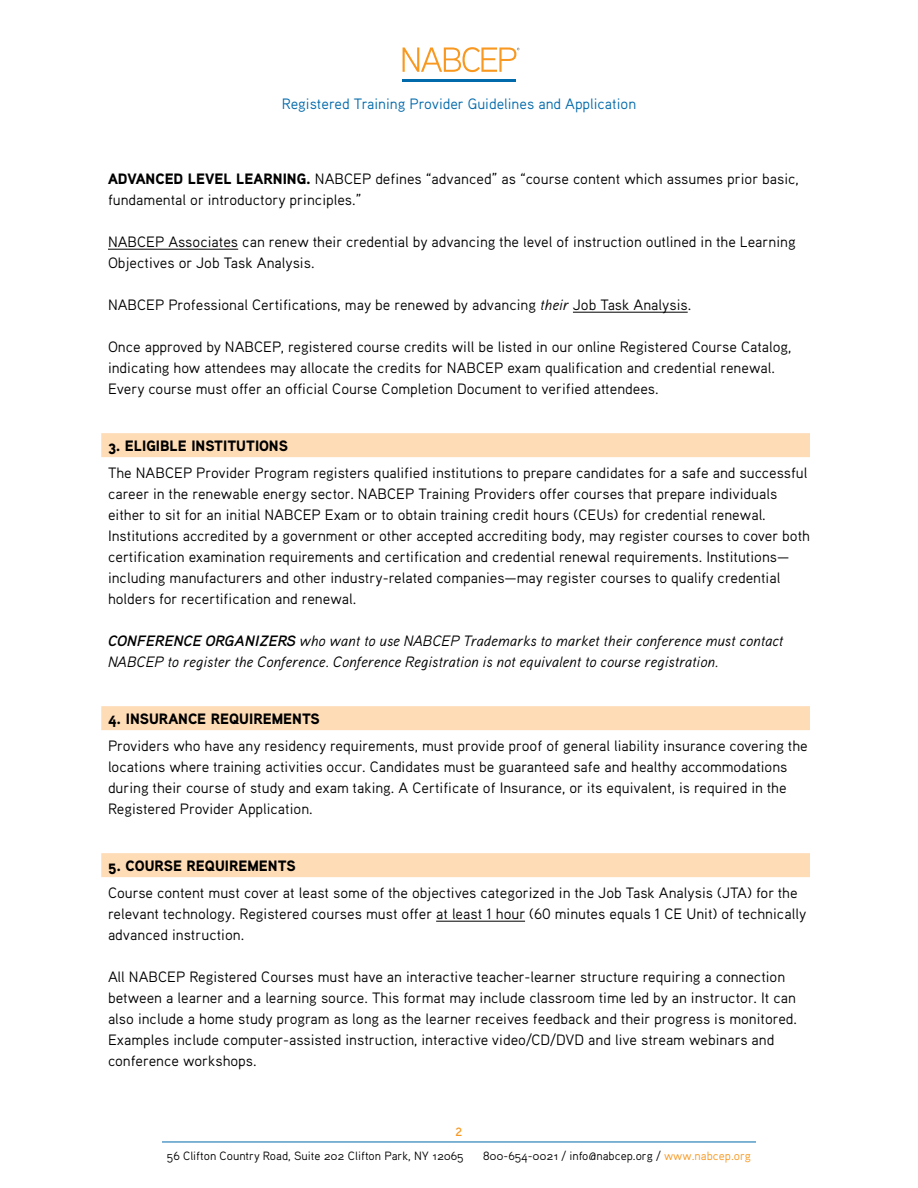
<style>
.page{position:relative;width:918px;height:1188px;background:#fff}
.page>*{position:absolute;margin:0;border:0;box-sizing:border-box;transform-origin:0 0}
.t1{font:15px/21px "Aaux Pro";color:#000}
.t2{font:italic 15px/21px "Aaux Pro";color:#000}
.t3{font:15px "Aaux Pro Black OSF";color:#000}
.t4{font:15px "Aaux Pro";color:#0069aa}
.t5{font:12px "Aaux Pro Regular OSF";color:#000}
.t6{font:700 12px "Aaux Pro";color:#f89820}
.s1{font-family:"Aaux Pro Black OSF"}
.s2{font-style:italic}
.s3{font-family:"Aaux Pro Bold Italic OSF";font-style:normal}
.s4{color:#f89820}
</style>
<div class="page">
<svg style="left:403px;top:47px;width:116px;height:25px"></svg>
<hr style="left:403px;top:79px;width:113px;height:3px;background:#016aab">
<hr style="left:162px;top:1142px;width:594px;height:1px;background:#0069aa">
<hr style="left:108px;top:249px;width:130px;height:1px;background:#000">
<hr style="left:573px;top:312px;width:115px;height:1px;background:#000">
<div style="left:101px;top:433px;width:709px;height:24px;background:#fedcb6"></div>
<div style="left:101px;top:706px;width:709px;height:24px;background:#fedcb6"></div>
<div style="left:101px;top:853px;width:709px;height:24px;background:#fedcb6"></div>
<hr style="left:436px;top:921px;width:89px;height:1px;background:#000">
<p class="t4" style="left:282px;top:95px;width:356px">Registered Training Provider Guidelines and Application</p>
<p class="t1" style="left:108px;top:168px;width:692px"><span class="s1">ADVANCED LEVEL LEARNING.</span> NABCEP defines “advanced” as “course content which assumes prior basic, fundamental or introductory principles.”</p>
<p class="t1" style="left:108px;top:231px;width:689px">NABCEP Associates can renew their credential by advancing the level of instruction outlined in the Learning<br>Objectives or Job Task Analysis.</p>
<p class="t1" style="left:108px;top:294px;width:585px">NABCEP Professional Certifications, may be renewed by advancing <span class="s2">their</span> Job Task Analysis.</p>
<p class="t1" style="left:108px;top:336px;width:685px">Once approved by NABCEP, registered course credits will be listed in our online Registered Course Catalog, indicating how attendees may allocate the credits for NABCEP exam qualification and credential renewal.<br>Every course must offer an official Course Completion Document to verified attendees.</p>
<p class="t3" style="left:108px;top:436px;width:181px">3. ELIGIBLE INSTITUTIONS</p>
<p class="t1" style="left:108px;top:462px;width:704px">The NABCEP Provider Program registers qualified institutions to prepare candidates for a safe and successful career in the renewable energy sector. NABCEP Training Providers offer courses that prepare individuals either to sit for an initial NABCEP Exam or to obtain training credit hours (CEUs) for credential renewal.<br>Institutions accredited by a government or other accepted accrediting body, may register courses to cover both certification examination requirements and certification and credential renewal requirements. Institutions— including manufacturers and other industry-related companies—may register courses to qualify credential holders for recertification and renewal.</p>
<p class="t2" style="left:108px;top:630px;width:677px"><span class="s3">CONFERENCE ORGANIZERS</span> who want to use NABCEP Trademarks to market their conference must contact<br>NABCEP to register the Conference. Conference Registration is not equivalent to course registration.</p>
<p class="t3" style="left:108px;top:709px;width:213px">4. INSURANCE REQUIREMENTS</p>
<p class="t1" style="left:108px;top:735px;width:701px">Providers who have any residency requirements, must provide proof of general liability insurance covering the locations where training activities occur. Candidates must be guaranteed safe and healthy accommodations during their course of study and exam taking. A Certificate of Insurance, or its equivalent, is required in the Registered Provider Application.</p>
<p class="t3" style="left:108px;top:856px;width:189px">5. COURSE REQUIREMENTS</p>
<p class="t1" style="left:108px;top:882px;width:700px">Course content must cover at least some of the objectives categorized in the Job Task Analysis (JTA) for the relevant technology. Registered courses must offer at least 1 hour (60 minutes equals 1 CE Unit) of technically advanced instruction.</p>
<p class="t1" style="left:108px;top:966px;width:691px">All NABCEP Registered Courses must have an interactive teacher-learner structure requiring a connection between a learner and a learning source. This format may include classroom time led by an instructor. It can also include a home study program as long as the learner receives feedback and their progress is monitored.<br>Examples include computer-assisted instruction, interactive video/CD/DVD and live stream webinars and conference workshops.</p>
<p class="t6" style="left:456px;top:1124px;width:8px">2</p>
<p class="t5" style="left:167px;top:1148px;width:298px">56 Clifton Country Road, Suite 202 Clifton Park, NY 12065</p>
<p class="t5" style="left:483px;top:1148px;width:270px">800-654-0021 / info@nabcep.org / <span class="s4">www.nabcep.org</span></p>
</div>
